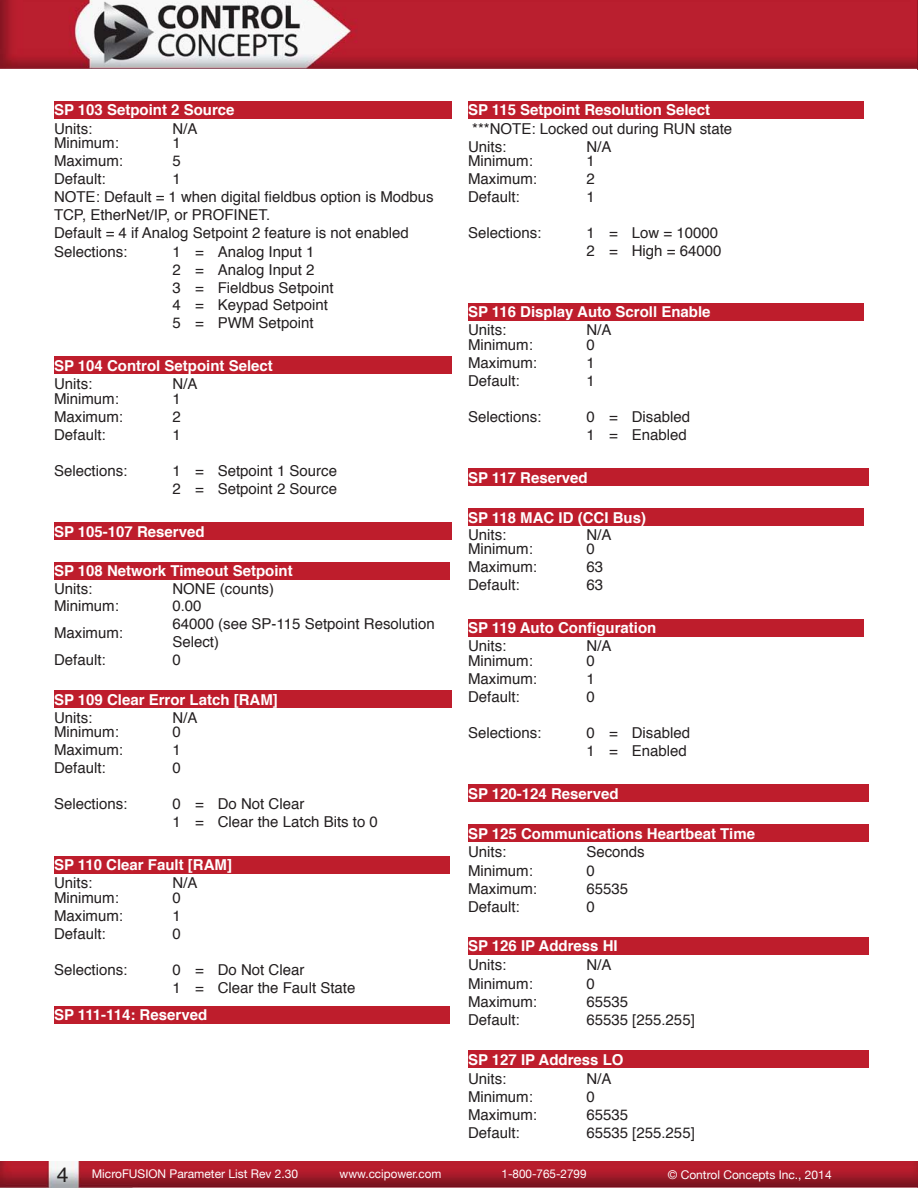
<style>
.page{position:relative;width:918px;height:1188px;background:#fff}
.page>*{position:absolute;margin:0;border:0;box-sizing:border-box;transform-origin:0 0}
.t1{font:15px/18px "Helvetica";color:#231f20}
.t2{font:700 15px "Helvetica";color:#fff}
.t3{font:12px "Helvetica Neue";color:#fff}
.s1{font-family:"Helvetica";font-size:21px;color:#231f20}
</style>
<div class="page">
<img style="left:0;top:1161px;width:918px;height:27px">
<img style="left:0;top:0;width:917px;height:69px">
<img style="left:917px;top:0;width:1px;height:70px">
<div style="left:54px;top:101px;width:398px;height:18px;background:#be1d2c"></div>
<div style="left:54px;top:356px;width:398px;height:18px;background:#be1d2c"></div>
<div style="left:54px;top:522px;width:398px;height:18px;background:#be1d2c"></div>
<div style="left:54px;top:562px;width:396px;height:18px;background:#be1d2c"></div>
<div style="left:54px;top:690px;width:398px;height:18px;background:#be1d2c"></div>
<div style="left:54px;top:856px;width:396px;height:18px;background:#be1d2c"></div>
<div style="left:54px;top:1006px;width:396px;height:18px;background:#be1d2c"></div>
<div style="left:468px;top:101px;width:396px;height:18px;background:#be1d2c"></div>
<div style="left:468px;top:303px;width:396px;height:18px;background:#be1d2c"></div>
<div style="left:468px;top:468px;width:400px;height:18px;background:#be1d2c"></div>
<div style="left:468px;top:508px;width:396px;height:18px;background:#be1d2c"></div>
<div style="left:468px;top:619px;width:396px;height:18px;background:#be1d2c"></div>
<div style="left:468px;top:784px;width:400px;height:18px;background:#be1d2c"></div>
<div style="left:468px;top:824px;width:400px;height:18px;background:#be1d2c"></div>
<div style="left:468px;top:937px;width:400px;height:18px;background:#be1d2c"></div>
<div style="left:468px;top:1050px;width:400px;height:18px;background:#be1d2c"></div>
<p class="t2" style="left:54px;top:98px;width:182px">SP 103 Setpoint 2 Source</p>
<p class="t1" style="left:54px;top:120px;width:40px">Units:</p>
<p class="t1" style="left:172px;top:120px;width:27px">N/A</p>
<p class="t1" style="left:54px;top:134px;width:66px">Minimum:</p>
<p class="t1" style="left:172px;top:134px;width:10px">1</p>
<p class="t1" style="left:54px;top:152px;width:71px">Maximum:</p>
<p class="t1" style="left:172px;top:152px;width:10px">5</p>
<p class="t1" style="left:54px;top:170px;width:53px">Default:</p>
<p class="t1" style="left:54px;top:170px;width:381px;text-indent:118px">1<br>NOTE: Default = 1 when digital fieldbus option is Modbus<br>TCP, EtherNet/IP, or PROFINET.<br>Default = 4 if Analog Setpoint 2 feature is not enabled<br>Selections:</p>
<p class="t1" style="left:172px;top:243px;width:163px">1 = Analog Input 1<br>2 = Analog Input 2<br>3 = Fieldbus Setpoint<br>4 = Keypad Setpoint<br>5 = PWM Setpoint</p>
<p class="t2" style="left:54px;top:354px;width:220px">SP 104 Control Setpoint Select</p>
<p class="t1" style="left:54px;top:375px;width:40px">Units:</p>
<p class="t1" style="left:172px;top:375px;width:27px">N/A</p>
<p class="t1" style="left:54px;top:390px;width:66px">Minimum:</p>
<p class="t1" style="left:172px;top:390px;width:10px">1</p>
<p class="t1" style="left:54px;top:408px;width:71px">Maximum:</p>
<p class="t1" style="left:172px;top:408px;width:10px">2</p>
<p class="t1" style="left:54px;top:426px;width:53px">Default:</p>
<p class="t1" style="left:172px;top:426px;width:10px">1</p>
<p class="t1" style="left:54px;top:462px;width:75px">Selections:</p>
<p class="t1" style="left:172px;top:462px;width:166px">1 = Setpoint 1 Source<br>2 = Setpoint 2 Source</p>
<p class="t2" style="left:54px;top:519px;width:152px">SP 105-107 Reserved</p>
<p class="t2" style="left:54px;top:559px;width:240px">SP 108 Network Timeout Setpoint</p>
<p class="t1" style="left:54px;top:580px;width:40px">Units:</p>
<p class="t1" style="left:172px;top:580px;width:103px">NONE (counts)</p>
<p class="t1" style="left:54px;top:598px;width:66px">Minimum:</p>
<p class="t1" style="left:172px;top:598px;width:31px">0.00</p>
<p class="t1" style="left:54px;top:624px;width:71px">Maximum:</p>
<p class="t1" style="left:172px;top:615px;width:264px">64000 (see SP-115 Setpoint Resolution<br>Select)</p>
<p class="t1" style="left:54px;top:651px;width:53px">Default:</p>
<p class="t1" style="left:172px;top:651px;width:10px">0</p>
<p class="t2" style="left:54px;top:687px;width:225px">SP 109 Clear Error Latch [RAM]</p>
<p class="t1" style="left:54px;top:709px;width:40px">Units:</p>
<p class="t1" style="left:172px;top:709px;width:27px">N/A</p>
<p class="t1" style="left:54px;top:724px;width:66px">Minimum:</p>
<p class="t1" style="left:172px;top:724px;width:10px">0</p>
<p class="t1" style="left:54px;top:742px;width:71px">Maximum:</p>
<p class="t1" style="left:172px;top:742px;width:10px">1</p>
<p class="t1" style="left:54px;top:760px;width:53px">Default:</p>
<p class="t1" style="left:172px;top:760px;width:10px">0</p>
<p class="t1" style="left:54px;top:796px;width:75px">Selections:</p>
<p class="t1" style="left:172px;top:796px;width:207px">0 = Do Not Clear<br>1 = Clear the Latch Bits to 0</p>
<p class="t2" style="left:54px;top:853px;width:180px">SP 110 Clear Fault [RAM]</p>
<p class="t1" style="left:54px;top:875px;width:40px">Units:</p>
<p class="t1" style="left:172px;top:875px;width:27px">N/A</p>
<p class="t1" style="left:54px;top:889px;width:66px">Minimum:</p>
<p class="t1" style="left:172px;top:889px;width:10px">0</p>
<p class="t1" style="left:54px;top:907px;width:71px">Maximum:</p>
<p class="t1" style="left:172px;top:907px;width:10px">1</p>
<p class="t1" style="left:54px;top:925px;width:53px">Default:</p>
<p class="t1" style="left:172px;top:925px;width:10px">0</p>
<p class="t1" style="left:54px;top:961px;width:75px">Selections:</p>
<p class="t1" style="left:172px;top:961px;width:184px">0 = Do Not Clear<br>1 = Clear the Fault State</p>
<p class="t2" style="left:54px;top:1003px;width:155px">SP 111-114: Reserved</p>
<p class="t2" style="left:468px;top:98px;width:244px">SP 115 Setpoint Resolution Select</p>
<p class="t1" style="left:468px;top:120px;width:266px">***NOTE: Locked out during RUN state<br>Units:</p>
<p class="t1" style="left:586px;top:138px;width:27px">N/A</p>
<p class="t1" style="left:468px;top:153px;width:66px">Minimum:</p>
<p class="t1" style="left:586px;top:153px;width:10px">1</p>
<p class="t1" style="left:468px;top:171px;width:71px">Maximum:</p>
<p class="t1" style="left:586px;top:171px;width:10px">2</p>
<p class="t1" style="left:468px;top:189px;width:53px">Default:</p>
<p class="t1" style="left:586px;top:189px;width:10px">1</p>
<p class="t1" style="left:468px;top:225px;width:75px">Selections:</p>
<p class="t1" style="left:586px;top:225px;width:137px">1 = Low = 10000<br>2 = High = 64000</p>
<p class="t2" style="left:468px;top:300px;width:244px">SP 116 Display Auto Scroll Enable</p>
<p class="t1" style="left:468px;top:322px;width:40px">Units:</p>
<p class="t1" style="left:586px;top:322px;width:27px">N/A</p>
<p class="t1" style="left:468px;top:336px;width:66px">Minimum:</p>
<p class="t1" style="left:586px;top:336px;width:10px">0</p>
<p class="t1" style="left:468px;top:354px;width:71px">Maximum:</p>
<p class="t1" style="left:586px;top:354px;width:10px">1</p>
<p class="t1" style="left:468px;top:372px;width:53px">Default:</p>
<p class="t1" style="left:586px;top:372px;width:10px">1</p>
<p class="t1" style="left:468px;top:408px;width:75px">Selections:</p>
<p class="t1" style="left:586px;top:408px;width:105px">0 = Disabled<br>1 = Enabled</p>
<p class="t2" style="left:468px;top:466px;width:121px">SP 117 Reserved</p>
<p class="t2" style="left:468px;top:505px;width:180px">SP 118 MAC ID (CCI Bus)</p>
<p class="t1" style="left:468px;top:526px;width:40px">Units:</p>
<p class="t1" style="left:586px;top:526px;width:27px">N/A</p>
<p class="t1" style="left:468px;top:541px;width:66px">Minimum:</p>
<p class="t1" style="left:586px;top:541px;width:10px">0</p>
<p class="t1" style="left:468px;top:559px;width:71px">Maximum:</p>
<p class="t1" style="left:586px;top:559px;width:18px">63</p>
<p class="t1" style="left:468px;top:577px;width:53px">Default:</p>
<p class="t1" style="left:586px;top:577px;width:18px">63</p>
<p class="t2" style="left:468px;top:616px;width:190px">SP 119 Auto Configuration</p>
<p class="t1" style="left:468px;top:638px;width:40px">Units:</p>
<p class="t1" style="left:586px;top:638px;width:27px">N/A</p>
<p class="t1" style="left:468px;top:652px;width:66px">Minimum:</p>
<p class="t1" style="left:586px;top:652px;width:10px">0</p>
<p class="t1" style="left:468px;top:670px;width:71px">Maximum:</p>
<p class="t1" style="left:586px;top:670px;width:10px">1</p>
<p class="t1" style="left:468px;top:688px;width:53px">Default:</p>
<p class="t1" style="left:586px;top:688px;width:10px">0</p>
<p class="t1" style="left:468px;top:724px;width:75px">Selections:</p>
<p class="t1" style="left:586px;top:724px;width:105px">0 = Disabled<br>1 = Enabled</p>
<p class="t2" style="left:468px;top:782px;width:152px">SP 120-124 Reserved</p>
<p class="t2" style="left:468px;top:821px;width:289px">SP 125 Communications Heartbeat Time</p>
<p class="t1" style="left:468px;top:843px;width:40px">Units:</p>
<p class="t1" style="left:586px;top:843px;width:60px">Seconds</p>
<p class="t1" style="left:468px;top:862px;width:66px">Minimum:</p>
<p class="t1" style="left:586px;top:862px;width:10px">0</p>
<p class="t1" style="left:468px;top:880px;width:71px">Maximum:</p>
<p class="t1" style="left:586px;top:880px;width:43px">65535</p>
<p class="t1" style="left:468px;top:898px;width:53px">Default:</p>
<p class="t1" style="left:586px;top:898px;width:10px">0</p>
<p class="t2" style="left:468px;top:934px;width:151px">SP 126 IP Address HI</p>
<p class="t1" style="left:468px;top:956px;width:40px">Units:</p>
<p class="t1" style="left:586px;top:956px;width:27px">N/A</p>
<p class="t1" style="left:468px;top:975px;width:66px">Minimum:</p>
<p class="t1" style="left:586px;top:975px;width:10px">0</p>
<p class="t1" style="left:468px;top:993px;width:71px">Maximum:</p>
<p class="t1" style="left:586px;top:993px;width:43px">65535</p>
<p class="t1" style="left:468px;top:1011px;width:53px">Default:</p>
<p class="t1" style="left:586px;top:1011px;width:110px">65535 [255.255]</p>
<p class="t2" style="left:468px;top:1047px;width:157px">SP 127 IP Address LO</p>
<p class="t1" style="left:468px;top:1070px;width:40px">Units:</p>
<p class="t1" style="left:586px;top:1070px;width:27px">N/A</p>
<p class="t1" style="left:468px;top:1089px;width:66px">Minimum:</p>
<p class="t1" style="left:586px;top:1089px;width:10px">0</p>
<p class="t1" style="left:468px;top:1107px;width:71px">Maximum:</p>
<p class="t1" style="left:586px;top:1107px;width:43px">65535</p>
<p class="t1" style="left:468px;top:1125px;width:53px">Default:</p>
<p class="t1" style="left:586px;top:1125px;width:110px">65535 [255.255]</p>
<p class="t3" style="left:57px;top:1165px;width:243px"><span class="s1">4</span> MicroFUSION Parameter List Rev 2.30</p>
<p class="t3" style="left:340px;top:1165px;width:103px">www.ccipower.com</p>
<p class="t3" style="left:502px;top:1165px;width:86px">1-800-765-2799</p>
<p class="t3" style="left:668px;top:1166px;width:165px">© Control Concepts Inc., 2014</p>
</div>
